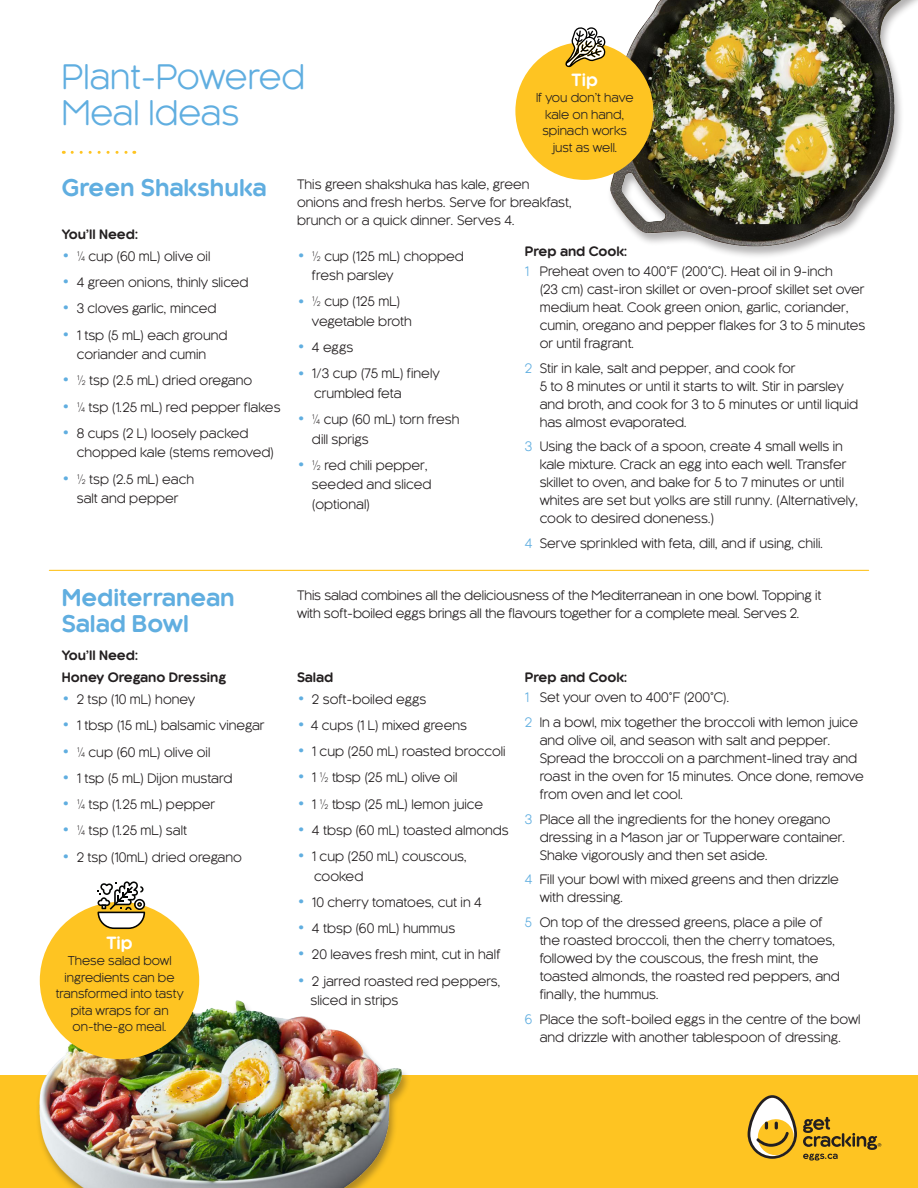
<style>
.page{position:relative;width:918px;height:1188px;background:#fff}
.page>*{position:absolute;margin:0;border:0;box-sizing:border-box;transform-origin:0 0}
.t1{font:33px/36px "Kaleko 205 Round";color:#60aee0}
.t2{font:700 22.5px/25.5px "Kaleko 205 Round";color:#60aee0}
.t3{font:700 16.5px "Kaleko 205 Round";color:#fff}
.t4{font:12.75px/18px "Kaleko 205 Round";color:#231f20}
.t5{font:700 12.75px "Kaleko 205 Round";color:#231f20}
.t6{font:12px/16.5px "Kaleko 205 Round";color:#231f20;text-align:center}
.s1{font-size:19.5px;color:#60aee0}
.s2{color:#60aee0}
</style>
<div class="page">
<img style="left:592px;top:0;width:326px;height:256px">
<div style="left:0;top:1076px;width:918px;height:112px;background:#fec422"></div>
<svg style="left:72px;top:151px;width:63px;height:3px"></svg>
<img style="left:27px;top:955px;width:386px;height:233px">
<div style="left:40px;top:902px;width:159px;height:157px;background:#fec422;border-radius:50%"></div>
<svg style="left:98px;top:881px;width:47px;height:48px"></svg>
<hr style="left:49px;top:570px;width:820px;height:1px;background:#fec422">
<div style="left:515px;top:42px;width:138px;height:138px;background:#fec422;border-radius:50%"></div>
<svg style="left:565px;top:26px;width:41px;height:42px"></svg>
<svg style="left:748px;top:1095px;width:49px;height:64px"></svg>
<svg style="left:803px;top:1117px;width:78px;height:44px"></svg>
<p class="t1" style="left:62px;top:59px;width:245px">Plant-Powered<br>Meal Ideas</p>
<p class="t3" style="left:572px;top:70px;width:28px">Tip</p>
<p class="t6" style="left:536px;top:90px;width:99px">If you don’t have kale on hand, spinach works just as well.</p>
<p class="t2" style="left:62px;top:175px;width:206px">Green Shakshuka</p>
<p class="t4" style="left:297px;top:175px;width:276px">This green shakshuka has kale, green onions and fresh herbs. Serve for breakfast, brunch or a quick dinner. Serves 4.</p>
<p class="t5" style="left:62px;top:227px;width:78px">You’ll Need:</p>
<p class="t4" style="left:62px;top:247px;width:150px"><span class="s1">•</span> ¼ cup (60 mL) olive oil</p>
<p class="t4" style="left:62px;top:273px;width:188px"><span class="s1">•</span> 4 green onions, thinly sliced</p>
<p class="t4" style="left:62px;top:300px;width:156px"><span class="s1">•</span> 3 cloves garlic, minced</p>
<p class="t4" style="left:62px;top:325px;width:167px;line-height:19.5px;text-align:center"><span class="s1">•</span> 1 tsp (5 mL) each ground coriander and cumin</p>
<p class="t4" style="left:62px;top:372px;width:192px"><span class="s1">•</span> ½ tsp (2.5 mL) dried oregano</p>
<p class="t4" style="left:62px;top:398px;width:220px"><span class="s1">•</span> ¼ tsp (1.25 mL) red pepper flakes</p>
<p class="t4" style="left:77px;top:423px;width:199px;line-height:19.5px;text-indent:-15px"><span class="s1">•</span> 8 cups (2 L) loosely packed chopped kale (stems removed)</p>
<p class="t4" style="left:62px;top:469px;width:134px;line-height:19.5px;text-align:center"><span class="s1">•</span> ½ tsp (2.5 mL) each salt and pepper</p>
<p class="t5" style="left:525px;top:244px;width:104px">Prep and Cook:</p>
<p class="t4" style="left:540px;top:262px;width:327px;text-indent:-15px"><span class="s2">1</span> Preheat oven to 400°F (200°C). Heat oil in 9-inch<br>(23 cm) cast-iron skillet or oven-proof skillet set over medium heat. Cook green onion, garlic, coriander, cumin, oregano and pepper flakes for 3 to 5 minutes or until fragrant.</p>
<p class="t4" style="left:540px;top:359px;width:320px;text-indent:-15px"><span class="s2">2</span> Stir in kale, salt and pepper, and cook for<br>5 to 8 minutes or until it starts to wilt. Stir in parsley and broth, and cook for 3 to 5 minutes or until liquid has almost evaporated.</p>
<p class="t4" style="left:540px;top:438px;width:320px;text-indent:-15px"><span class="s2">3</span> Using the back of a spoon, create 4 small wells in kale mixture. Crack an egg into each well. Transfer skillet to oven, and bake for 5 to 7 minutes or until whites are set but yolks are still runny. (Alternatively, cook to desired doneness.)</p>
<p class="t4" style="left:525px;top:535px;width:300px"><span class="s2">4</span> Serve sprinkled with feta, dill, and if using, chili.</p>
<p class="t4" style="left:312px;top:246px;width:153px;line-height:19.5px;text-indent:-15px"><span class="s1">•</span> ½ cup (125 mL) chopped fresh parsley</p>
<p class="t4" style="left:312px;top:292px;width:102px;line-height:19.5px;text-indent:-15px"><span class="s1">•</span> ½ cup (125 mL) vegetable broth</p>
<p class="t4" style="left:297px;top:339px;width:58px"><span class="s1">•</span> 4 eggs</p>
<p class="t4" style="left:314px;top:364px;width:127px;line-height:19.5px;text-indent:-17px"><span class="s1">•</span> 1/3 cup (75 mL) finely crumbled feta</p>
<p class="t4" style="left:312px;top:410px;width:149px;line-height:19.5px;text-indent:-15px"><span class="s1">•</span> ¼ cup (60 mL) torn fresh dill sprigs</p>
<p class="t4" style="left:312px;top:456px;width:121px;line-height:19.5px;text-indent:-15px"><span class="s1">•</span> ½ red chili pepper, seeded and sliced (optional)</p>
<p class="t2" style="left:62px;top:585px;width:174px">Mediterranean<br>Salad Bowl</p>
<p class="t4" style="left:297px;top:586px;width:526px">This salad combines all the deliciousness of the Mediterranean in one bowl. Topping it with soft-boiled eggs brings all the flavours together for a complete meal. Serves 2.</p>
<p class="t5" style="left:62px;top:648px;width:78px">You’ll Need:</p>
<p class="t5" style="left:62px;top:670px;width:166px">Honey Oregano Dressing</p>
<p class="t4" style="left:62px;top:690px;width:135px"><span class="s1">•</span> 2 tsp (10 mL) honey</p>
<p class="t4" style="left:62px;top:717px;width:204px"><span class="s1">•</span> 1 tbsp (15 mL) balsamic vinegar</p>
<p class="t4" style="left:62px;top:743px;width:150px"><span class="s1">•</span> ¼ cup (60 mL) olive oil</p>
<p class="t4" style="left:62px;top:769px;width:172px"><span class="s1">•</span> 1 tsp (5 mL) Dijon mustard</p>
<p class="t4" style="left:62px;top:795px;width:155px"><span class="s1">•</span> ¼ tsp (1.25 mL) pepper</p>
<p class="t4" style="left:62px;top:822px;width:127px"><span class="s1">•</span> ¼ tsp (1.25 mL) salt</p>
<p class="t4" style="left:62px;top:848px;width:182px"><span class="s1">•</span> 2 tsp (10mL) dried oregano</p>
<p class="t5" style="left:297px;top:670px;width:38px">Salad</p>
<p class="t4" style="left:297px;top:690px;width:131px"><span class="s1">•</span> 2 soft-boiled eggs</p>
<p class="t4" style="left:297px;top:716px;width:172px"><span class="s1">•</span> 4 cups (1 L) mixed greens</p>
<p class="t4" style="left:297px;top:742px;width:210px"><span class="s1">•</span> 1 cup (250 mL) roasted broccoli</p>
<p class="t4" style="left:297px;top:769px;width:162px"><span class="s1">•</span> 1 ½ tbsp (25 mL) olive oil</p>
<p class="t4" style="left:297px;top:795px;width:188px"><span class="s1">•</span> 1 ½ tbsp (25 mL) lemon juice</p>
<p class="t4" style="left:297px;top:821px;width:213px"><span class="s1">•</span> 4 tbsp (60 mL) toasted almonds</p>
<p class="t4" style="left:314px;top:847px;width:154px;line-height:19.5px;text-indent:-17px"><span class="s1">•</span> 1 cup (250 mL) couscous, cooked</p>
<p class="t4" style="left:297px;top:893px;width:186px"><span class="s1">•</span> 10 cherry tomatoes, cut in 4</p>
<p class="t4" style="left:297px;top:919px;width:160px"><span class="s1">•</span> 4 tbsp (60 mL) hummus</p>
<p class="t4" style="left:297px;top:946px;width:205px"><span class="s1">•</span> 20 leaves fresh mint, cut in half</p>
<p class="t4" style="left:311px;top:971px;width:191px;line-height:19.5px;text-indent:-14px"><span class="s1">•</span> 2 jarred roasted red peppers, sliced in strips</p>
<p class="t5" style="left:525px;top:670px;width:104px">Prep and Cook:</p>
<p class="t4" style="left:525px;top:688px;width:206px"><span class="s2">1</span> Set your oven to 400°F (200°C).</p>
<p class="t4" style="left:540px;top:713px;width:326px;text-indent:-15px"><span class="s2">2</span> In a bowl, mix together the broccoli with lemon juice and olive oil, and season with salt and pepper.<br>Spread the broccoli on a parchment-lined tray and roast in the oven for 15 minutes. Once done, remove from oven and let cool.</p>
<p class="t4" style="left:540px;top:810px;width:307px;text-indent:-15px"><span class="s2">3</span> Place all the ingredients for the honey oregano dressing in a Mason jar or Tupperware container.<br>Shake vigorously and then set aside.</p>
<p class="t4" style="left:540px;top:871px;width:301px;text-indent:-15px"><span class="s2">4</span> Fill your bowl with mixed greens and then drizzle with dressing.</p>
<p class="t4" style="left:540px;top:913px;width:302px;text-indent:-15px"><span class="s2">5</span> On top of the dressed greens, place a pile of the roasted broccoli, then the cherry tomatoes, followed by the couscous, the fresh mint, the toasted almonds, the roasted red peppers, and finally, the hummus.</p>
<p class="t4" style="left:525px;top:1010px;width:337px;text-align:center"><span class="s2">6</span> Place the soft-boiled eggs in the centre of the bowl and drizzle with another tablespoon of dressing.</p>
<p class="t3" style="left:107px;top:933px;width:28px">Tip</p>
<p class="t6" style="left:56px;top:952px;width:129px">These salad bowl ingredients can be transformed into tasty pita wraps for an on-the-go meal.</p>
</div>
